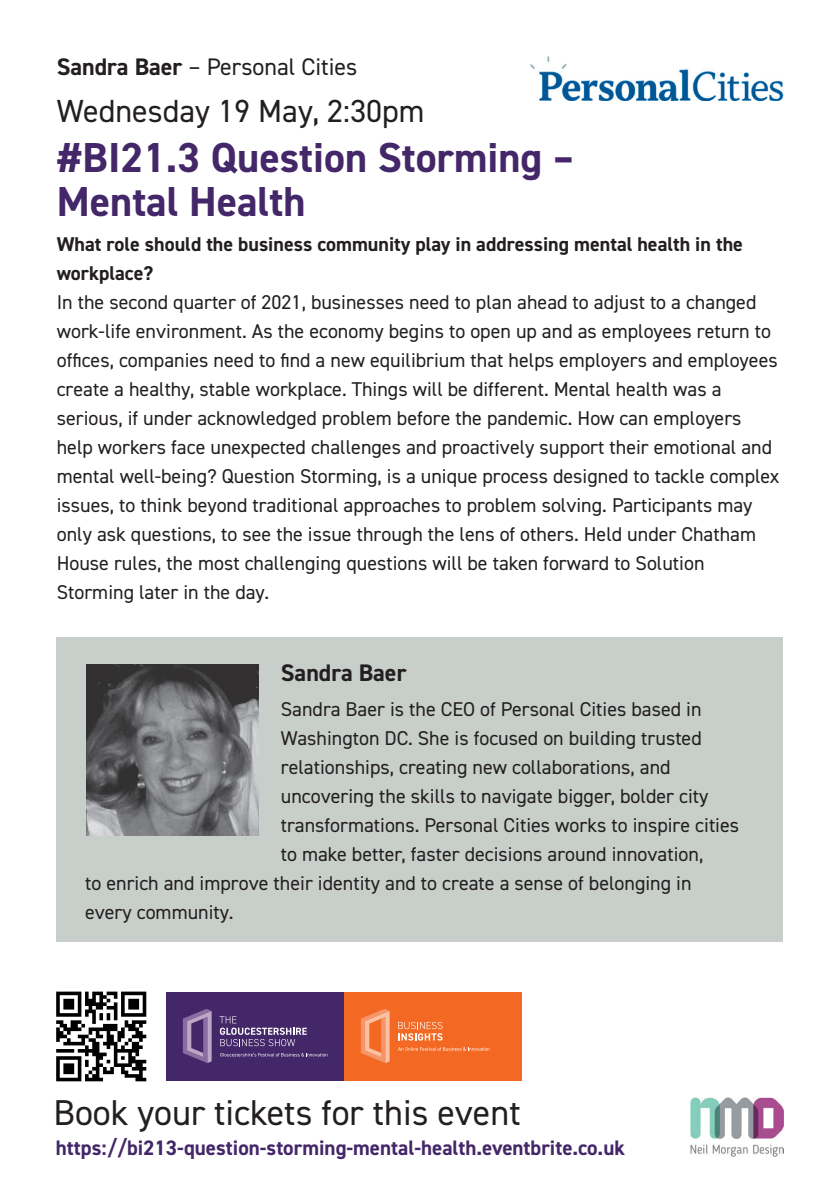
<style>
.page{position:relative;width:840px;height:1191px;background:#fff}
.page>*{position:absolute;margin:0;border:0;box-sizing:border-box;transform-origin:0 0}
.t1{font:700 42px/44px "DIN2014";color:#442768}
.t2{font:36px "DIN2014";color:#231f20}
.t3{font:32px "DIN2014";color:#231f20}
.t4{font:24px "DIN2014";color:#231f20}
.t5{font:700 24px "DIN2014";color:#231f20}
.t6{font:700 21px "DIN2014";color:#442768}
.t7{font:20px/29px "DIN2014";color:#231f20}
.t8{font:700 20px/29px "DIN2014";color:#231f20}
.s1{font-weight:700}
</style>
<div class="page">
<div style="left:57px;top:637px;width:725px;height:305px;background:#c8cec9"></div>
<img style="left:690px;top:1097px;width:92px;height:59px">
<img style="left:86px;top:664px;width:172px;height:172px">
<img style="left:56px;top:991px;width:91px;height:91px">
<div style="left:344px;top:992px;width:178px;height:89px;background:#f36923"></div>
<svg style="left:361px;top:1009px;width:28px;height:54px"></svg>
<svg style="left:398px;top:1022px;width:44px;height:18px"></svg>
<svg style="left:398px;top:1047px;width:91px;height:3px"></svg>
<div style="left:166px;top:992px;width:178px;height:89px;background:#442768"></div>
<svg style="left:183px;top:1009px;width:28px;height:54px"></svg>
<svg style="left:219px;top:1016px;width:87px;height:30px"></svg>
<svg style="left:220px;top:1052px;width:107px;height:4px"></svg>
<img style="left:530px;top:57px;width:252px;height:43px">
<p class="t4" style="left:57px;top:52px;width:302px"><span class="s1">Sandra Baer</span> – Personal Cities</p>
<h3 class="t3" style="left:57px;top:91px;width:369px">Wednesday 19 May, 2:30pm</h3>
<h1 class="t1" style="left:57px;top:135px;width:518px">#BI21.3 Question Storming –<br>Mental Health</h1>
<p class="t8" style="left:57px;top:229px;width:687px">What role should the business community play in addressing mental health in the workplace?</p>
<p class="t7" style="left:57px;top:287px;width:723px">In the second quarter of 2021, businesses need to plan ahead to adjust to a changed work-life environment. As the economy begins to open up and as employees return to offices, companies need to find a new equilibrium that helps employers and employees create a healthy, stable workplace. Things will be different. Mental health was a serious, if under acknowledged problem before the pandemic. How can employers help workers face unexpected challenges and proactively support their emotional and mental well-being? Question Storming, is a unique process designed to tackle complex issues, to think beyond traditional approaches to problem solving. Participants may only ask questions, to see the issue through the lens of others. Held under Chatham House rules, the most challenging questions will be taken forward to Solution Storming later in the day.</p>
<p class="t5" style="left:281px;top:656px;width:127px">Sandra Baer</p>
<p class="t7" style="left:281px;top:694px;width:422px">Sandra Baer is the CEO of Personal Cities based in</p>
<p class="t7" style="left:281px;top:723px;width:422px">Washington DC. She is focused on building trusted</p>
<p class="t7" style="left:281px;top:752px;width:391px">relationships, creating new collaborations, and</p>
<p class="t7" style="left:281px;top:781px;width:429px">uncovering the skills to navigate bigger, bolder city</p>
<p class="t7" style="left:281px;top:810px;width:459px">transformations. Personal Cities works to inspire cities</p>
<p class="t7" style="left:281px;top:839px;width:424px">to make better, faster decisions around innovation,</p>
<p class="t7" style="left:85px;top:868px;width:607px">to enrich and improve their identity and to create a sense of belonging in</p>
<p class="t7" style="left:85px;top:897px;width:150px">every community.</p>
<h2 class="t2" style="left:54px;top:1090px;width:468px">Book your tickets for this event</h2>
<p class="t6" style="left:56px;top:1134px;width:570px">https://bi213-question-storming-mental-health.eventbrite.co.uk</p>
</div>
